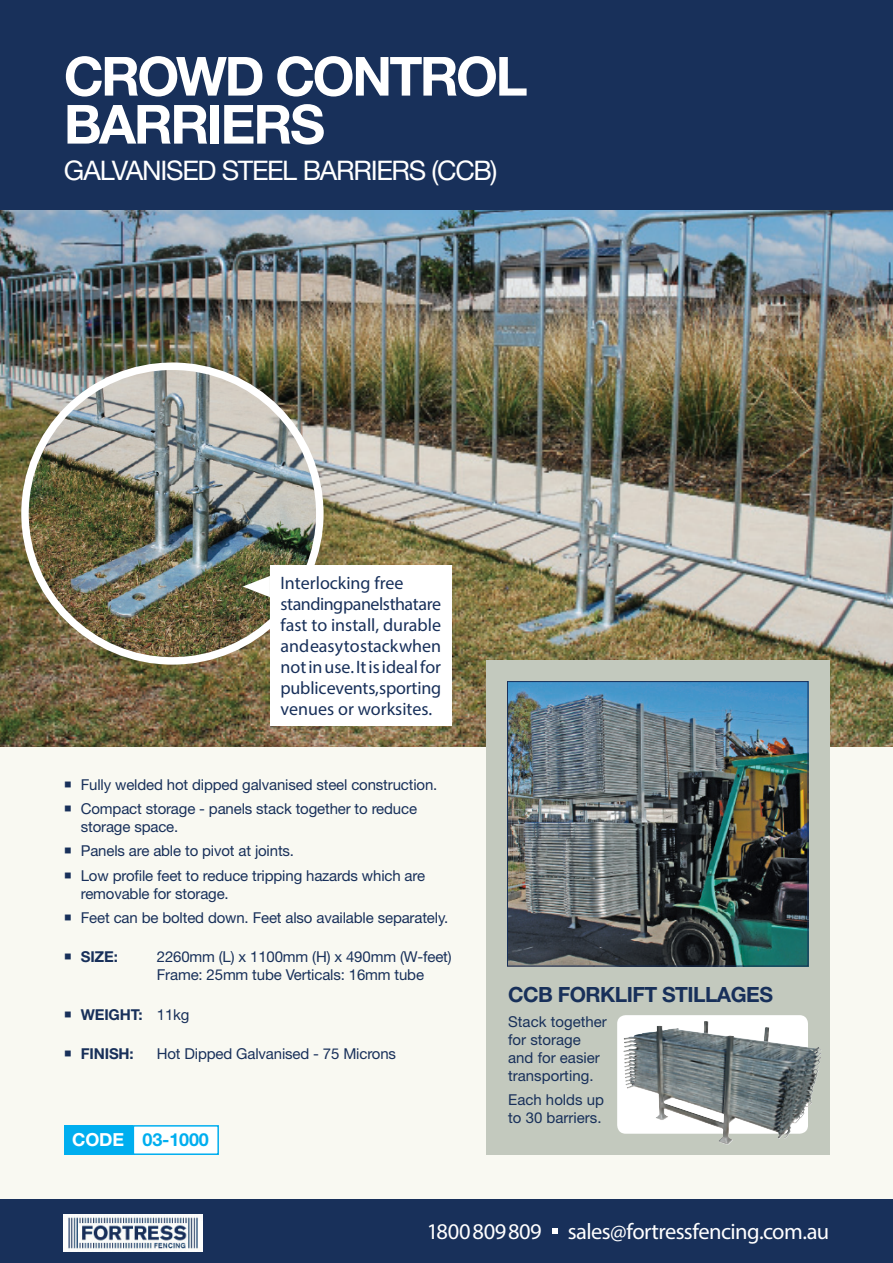
<style>
.page{position:relative;width:893px;height:1263px;background:#fff}
.page>*{position:absolute;margin:0;border:0;box-sizing:border-box;transform-origin:0 0}
.t1{font:700 54px/48px "Helvetica Neue LT Std";letter-spacing:-.045em;color:#fff}
.t2{font:27px "Helvetica Neue LT Std";letter-spacing:-.045em;color:#fff}
.t3{font:22.5px "Myriad Pro";letter-spacing:-.025em;color:#fff}
.t4{font:700 21px "Helvetica Neue LT Std";letter-spacing:-.025em;color:#18305a}
.t5{font:18px/21px "Myriad Pro";color:#18305a}
.t6{font:700 18px "Helvetica Neue LT Std";letter-spacing:-.01em;color:#00aeef}
.t7{font:15px/18px "Helvetica Neue LT Std";letter-spacing:-.01em;color:#18305a}
.t8{font:700 15px "Helvetica Neue LT Std";letter-spacing:-.01em;color:#18305a}
.s1{font-weight:400}
.s2{color:#fff}
</style>
<div class="page">
<img style="left:0;top:210px;width:893px;height:537px">
<div style="left:0;top:747px;width:893px;height:505px;background:#f9f9f2"></div>
<img style="left:25px;top:366px;width:295px;height:294px;border-radius:50%">
<div style="left:21px;top:362px;width:302px;height:303px;border:8px solid #fff;border-radius:50%"></div>
<svg style="left:243px;top:576px;width:27px;height:21px"></svg>
<div style="left:270px;top:565px;width:182px;height:161px;background:#fff"></div>
<div style="left:486px;top:660px;width:343px;height:495px;background:#c3c9be"></div>
<img style="left:509px;top:683px;width:297px;height:281px">
<div style="left:507px;top:681px;width:301px;height:285px;border:1px solid #18305a"></div>
<svg style="left:617px;top:1015px;width:191px;height:119px;background:#afb4b5"></svg>
<img style="left:623px;top:1021px;width:197px;height:54px">
<div style="left:0;top:1199px;width:893px;height:64px;background:#18305a"></div>
<div style="left:64px;top:1125px;width:69px;height:30px;background:#00aeef"></div>
<div style="left:133px;top:1126px;width:85px;height:28px;background:#fff"></div>
<div style="left:133px;top:1125px;width:86px;height:30px;border:2px solid #00aeef"></div>
<img style="left:64px;top:1214px;width:138px;height:38px">
<svg style="left:552px;top:1228px;width:6px;height:6px"></svg>
<div style="left:0;top:0;width:893px;height:210px;background:#18305a"></div>
<h1 class="t1" style="left:64px;top:58px;width:465px">CROWD CONTROL<br>BARRIERS</h1>
<h2 class="t2" style="left:64px;top:160px;width:435px">GALVANISED STEEL BARRIERS (CCB)</h2>
<p class="t5" style="left:281px;top:574px;width:162px">Interlocking free standing panels that are fast to install, durable and easy to stack when not in use. It is ideal for public events, sporting venues or worksites.</p>
<p class="t7" style="left:64px;top:777px;width:375px">○ Fully welded hot dipped galvanised steel construction.</p>
<p class="t7" style="left:81px;top:801px;width:338px;text-indent:-17px">○ Compact storage - panels stack together to reduce storage space.</p>
<p class="t7" style="left:64px;top:843px;width:232px">○ Panels are able to pivot at joints.</p>
<p class="t7" style="left:81px;top:868px;width:346px;text-indent:-17px">○ Low profile feet to reduce tripping hazards which are removable for storage.</p>
<p class="t7" style="left:64px;top:910px;width:386px">○ Feet can be bolted down. Feet also available separately.</p>
<p class="t8" style="left:64px;top:952px;width:56px">○ SIZE:</p>
<p class="t7" style="left:157px;top:950px;width:296px">2260mm (L) x 1100mm (H) x 490mm (W-feet)<br>Frame: 25mm tube Verticals: 16mm tube</p>
<p class="t8" style="left:64px;top:1009px;width:127px">○ WEIGHT: <span class="s1">11kg</span></p>
<p class="t8" style="left:64px;top:1048px;width:71px">○ FINISH:</p>
<p class="t7" style="left:157px;top:1046px;width:241px">Hot Dipped Galvanised - 75 Microns</p>
<p class="t6" style="left:72px;top:1134px;width:138px"><span class="s2">CODE</span> 03-1000</p>
<h3 class="t4" style="left:508px;top:987px;width:266px">CCB FORKLIFT STILLAGES</h3>
<p class="t7" style="left:508px;top:1014px;width:100px">Stack together for storage and for easier transporting.</p>
<p class="t7" style="left:508px;top:1092px;width:97px">Each holds up to 30 barriers.</p>
<h3 class="t3" style="left:427px;top:1223px;width:404px">1800 809 809 sales@fortressfencing.com.au</h3>
</div>
